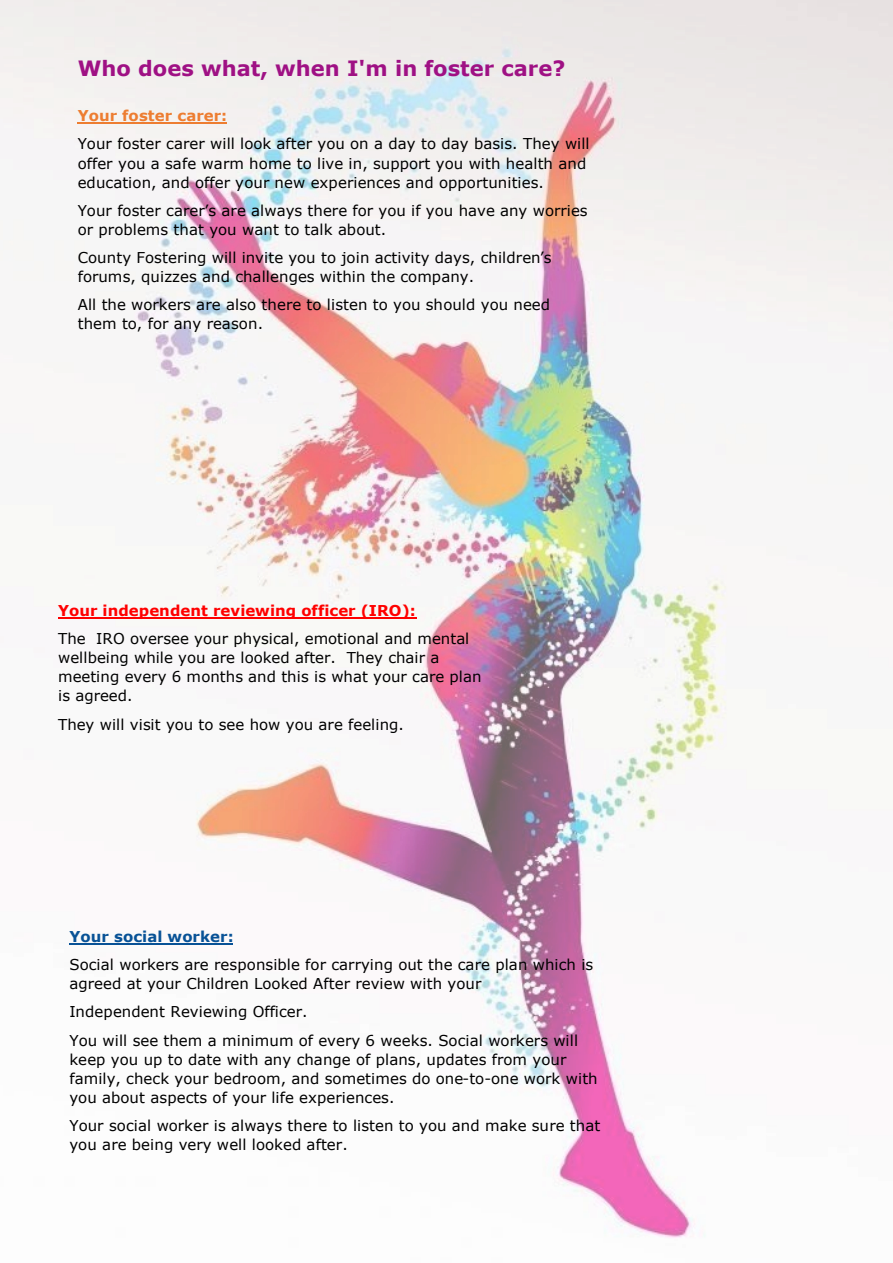
<style>
.page{position:relative;width:893px;height:1263px;background:#fff}
.page>*{position:absolute;margin:0;border:0;box-sizing:border-box;transform-origin:0 0}
.t1{font:700 21px "Verdana";color:#9f1184}
.t2{font:15px/19px "Verdana";letter-spacing:.005em;color:#000}
.t3{font:700 15px "Verdana";color:#f00}
.t4{font:700 15px "Verdana";letter-spacing:.005em;color:#085296}
.t5{font:700 15px "Verdana";color:#ed7d31}
</style>
<div class="page">
<img style="left:0;top:0;width:893px;height:1238px">
<hr style="left:78px;top:122px;width:149px;height:2px;background:#ed7d31">
<hr style="left:69px;top:943px;width:164px;height:2px;background:#085296">
<hr style="left:58px;top:617px;width:358px;height:2px;background:#f00">
<p class="t1" style="left:78px;top:55px;width:489px">Who does what, when I'm in foster care?</p>
<p class="t5" style="left:78px;top:106px;width:151px">Your foster carer:</p>
<p class="t2" style="left:78px;top:134px;width:513px">Your foster carer will look after you on a day to day basis. They will offer you a safe warm home to live in, support you with health and education, and offer your new experiences and opportunities.</p>
<p class="t2" style="left:78px;top:200px;width:511px">Your foster carer’s are always there for you if you have any worries or problems that you want to talk about.</p>
<p class="t2" style="left:78px;top:247px;width:475px">County Fostering will invite you to join activity days, children’s forums, quizzes and challenges within the company.</p>
<p class="t2" style="left:78px;top:295px;width:474px">All the workers are also there to listen to you should you need them to, for any reason.</p>
<p class="t3" style="left:58px;top:601px;width:359px">Your independent reviewing officer (IRO):</p>
<p class="t2" style="left:58px;top:629px;width:425px">The IRO oversee your physical, emotional and mental wellbeing while you are looked after. They chair a meeting every 6 months and this is what your care plan is agreed.</p>
<p class="t2" style="left:58px;top:714px;width:347px">They will visit you to see how you are feeling.</p>
<p class="t4" style="left:69px;top:927px;width:166px">Your social worker:</p>
<p class="t2" style="left:69px;top:955px;width:525px">Social workers are responsible for carrying out the care plan which is agreed at your Children Looked After review with your</p>
<p class="t2" style="left:69px;top:1002px;width:240px">Independent Reviewing Officer.</p>
<p class="t2" style="left:69px;top:1030px;width:530px">You will see them a minimum of every 6 weeks. Social workers will keep you up to date with any change of plans, updates from your family, check your bedroom, and sometimes do one-to-one work with you about aspects of your life experiences.</p>
<p class="t2" style="left:69px;top:1115px;width:532px">Your social worker is always there to listen to you and make sure that you are being very well looked after.</p>
</div>
